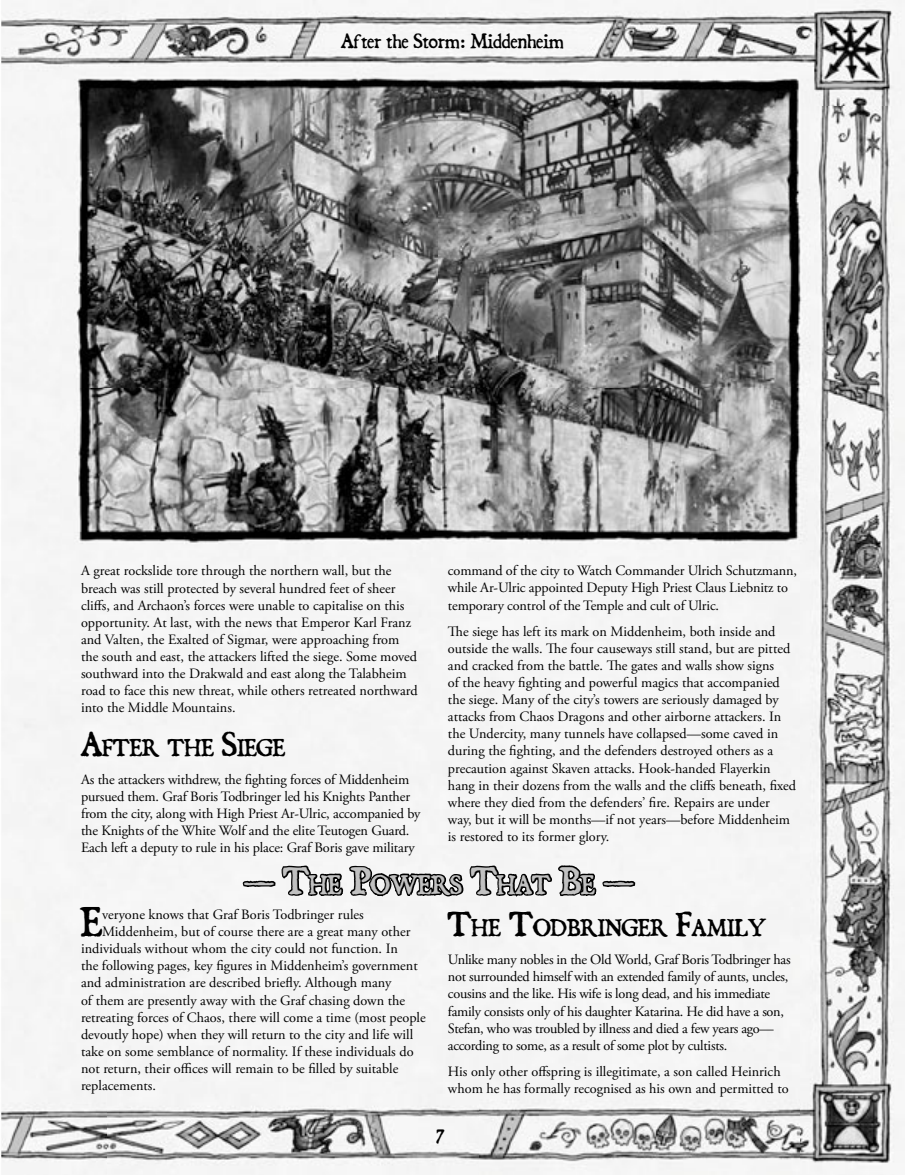
<style>
.page{position:relative;width:905px;height:1175px;background:#fff}
.page>*{position:absolute;margin:0;border:0;box-sizing:border-box;transform-origin:0 0}
.t1{font:35.7px "Dominican";color:#000}
.t2{font:23.1px "Dominican";color:#c1c1c1}
.t3{font:21px "Dominican";color:#000}
.t4{font:18px "Dominican";color:#000}
.t5{font:14.25px/17.1px "Adobe Garamond Pro";color:#000}
.t6{font:14.25px/17.1px "Adobe Garamond Pro";letter-spacing:-.02em;color:#000}
.s1{font-size:33px}
.s2{font-size:30px}
</style>
<div class="page">
<img style="left:1px;top:0;width:903px;height:107px">
<div style="left:1px;top:117px;width:106px;height:1057px;background:#f5f5f5"></div>
<img style="left:799px;top:107px;width:105px;height:1067px">
<div style="left:107px;top:549px;width:692px;height:625px;background:#f5f5f5"></div>
<svg style="left:241px;top:863px;width:395px;height:70px"></svg>
<img style="left:63px;top:68px;width:750px;height:481px">
<p class="t4" style="left:341px;top:28px;width:224px">After the Storm: Middenheim</p>
<p class="t5" style="left:448px;top:563px;width:350px">command of the city to Watch Commander Ulrich Schutzmann, while Ar-Ulric appointed Deputy High Priest Claus Liebnitz to temporary control of the Temple and cult of Ulric.</p>
<p class="t5" style="left:448px;top:623px;width:349px">The siege has left its mark on Middenheim, both inside and outside the walls. The four causeways still stand, but are pitted and cracked from the battle. The gates and walls show signs<br>of the heavy fighting and powerful magics that accompanied the siege. Many of the city’s towers are seriously damaged by attacks from Chaos Dragons and other airborne attackers. In the Undercity, many tunnels have collapsed—some caved in during the fighting, and the defenders destroyed others as a precaution against Skaven attacks. Hook-handed Flayerkin hang in their dozens from the walls and the cliffs beneath, fixed where they died from the defenders’ fire. Repairs are under way, but it will be months—if not years—before Middenheim is restored to its former glory.</p>
<h2 class="t2" style="left:244px;top:869px;width:391px"><span class="s1">— T</span>HE <span class="s1">P</span>OWERS <span class="s1">T</span>HAT <span class="s1">B</span>E <span class="s1">—</span></h2>
<p class="t5" style="left:81px;top:563px;width:338px">A great rockslide tore through the northern wall, but the breach was still protected by several hundred feet of sheer cliffs, and Archaon’s forces were unable to capitalise on this opportunity. At last, with the news that Emperor Karl Franz and Valten, the Exalted of Sigmar, were approaching from the south and east, the attackers lifted the siege. Some moved southward into the Drakwald and east along the Talabheim road to face this new threat, while others retreated northward into the Middle Mountains.</p>
<h3 class="t3" style="left:81px;top:733px;width:206px"><span class="s2">A</span>FTER THE <span class="s2">S</span>IEGE</h3>
<p class="t5" style="left:81px;top:771px;width:341px">As the attackers withdrew, the fighting forces of Middenheim pursued them. Graf Boris Todbringer led his Knights Panther from the city, along with High Priest Ar-Ulric, accompanied by the Knights of the White Wolf and the elite Teutogen Guard.<br>Each left a deputy to rule in his place: Graf Boris gave military</p>
<h1 class="t1" style="left:81px;top:897px;width:23px">E</h1>
<p class="t5" style="left:102px;top:906px;width:263px">veryone knows that Graf Boris Todbringer rules</p>
<p class="t5" style="left:102px;top:923px;width:310px">Middenheim, but of course there are a great many other</p>
<p class="t5" style="left:81px;top:940px;width:318px">individuals without whom the city could not function. In</p>
<p class="t5" style="left:81px;top:957px;width:338px">the following pages, key figures in Middenheim’s government</p>
<p class="t5" style="left:81px;top:974px;width:312px">and administration are described briefly. Although many</p>
<p class="t5" style="left:81px;top:992px;width:325px">of them are presently away with the Graf chasing down the</p>
<p class="t5" style="left:81px;top:1009px;width:346px">retreating forces of Chaos, there will come a time (most people</p>
<p class="t5" style="left:81px;top:1026px;width:334px">devoutly hope) when they will return to the city and life will</p>
<p class="t5" style="left:81px;top:1043px;width:334px">take on some semblance of normality. If these individuals do</p>
<p class="t5" style="left:81px;top:1060px;width:319px">not return, their offices will remain to be filled by suitable</p>
<p class="t5" style="left:81px;top:1077px;width:76px">replacements.</p>
<h3 class="t3" style="left:448px;top:913px;width:319px"><span class="s2">T</span>HE <span class="s2">T</span>ODBRINGER <span class="s2">F</span>AMILY</h3>
<p class="t6" style="left:448px;top:951px;width:344px">Unlike many nobles in the Old World, Graf Boris Todbringer has not surrounded himself with an extended family of aunts, uncles, cousins and the like. His wife is long dead, and his immediate family consists only of his daughter Katarina. He did have a son, Stefan, who was troubled by illness and died a few years ago— according to some, as a result of some plot by cultists.</p>
<p class="t5" style="left:448px;top:1063px;width:342px">His only other offspring is illegitimate, a son called Heinrich whom he has formally recognised as his own and permitted to</p>
<p class="t4" style="left:436px;top:1119px;width:9px">7</p>
</div>
